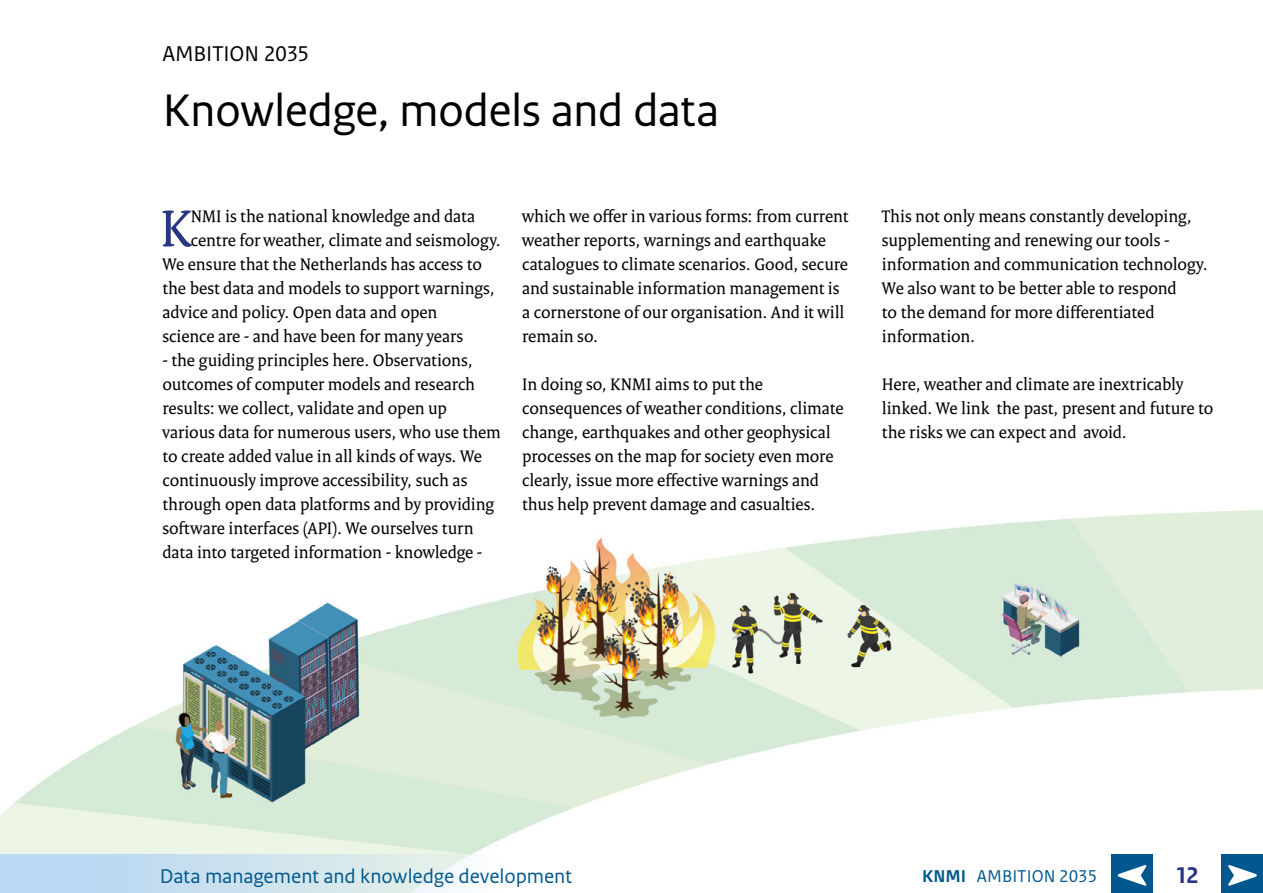
<style>
.page{position:relative;width:1263px;height:893px;background:#fff}
.page>*{position:absolute;margin:0;border:0;box-sizing:border-box;transform-origin:0 0}
.t1{font:55.35px "Rijksoverheid Serif";color:#283583}
.t2{font:48px "Rijksoverheid Sans Text";letter-spacing:-.015em;color:#000}
.t3{font:700 24px "Rijksoverheid Sans Text";color:#283583}
.t4{font:22.5px "Rijksoverheid Sans Text";letter-spacing:-.015em;color:#000}
.t5{font:21px "Rijksoverheid Sans Text";letter-spacing:-.005em;color:#00588e}
.t6{font:18px/24px "Rijksoverheid Serif";letter-spacing:-.005em;color:#000}
.t7{font:18px "Rijksoverheid Sans Text";color:#00588e}
.s1{font-weight:700}
</style>
<div class="page">
<img style="left:0;top:510px;width:1263px;height:344px">
<div style="left:1111px;top:854px;width:42px;height:39px;background:#00588e"></div>
<div style="left:0;top:854px;width:504px;height:39px;background:linear-gradient(to right,#b1d2f0,#f1f7f0)"></div>
<svg style="left:1117px;top:865px;width:30px;height:21px"></svg>
<div style="left:1221px;top:854px;width:42px;height:39px;background:#00588e"></div>
<svg style="left:1228px;top:865px;width:29px;height:21px"></svg>
<p class="t4" style="left:162px;top:40px;width:149px">AMBITION 2035</p>
<h2 class="t2" style="left:162px;top:83px;width:558px">Knowledge, models and data</h2>
<h1 class="t1" style="left:160px;top:195px;width:32px">K</h1>
<p class="t6" style="left:191px;top:204px;width:286px">NMI is the national knowledge and data</p>
<p class="t6" style="left:191px;top:228px;width:311px">centre for weather, climate and seismology.</p>
<p class="t6" style="left:162px;top:252px;width:321px">We ensure that the Netherlands has access to</p>
<p class="t6" style="left:162px;top:276px;width:334px">the best data and models to support warnings,</p>
<p class="t6" style="left:162px;top:300px;width:277px">advice and policy. Open data and open</p>
<p class="t6" style="left:162px;top:324px;width:302px">science are - and have been for many years</p>
<p class="t6" style="left:162px;top:348px;width:340px">- the guiding principles here. Observations, outcomes of computer models and research results: we collect, validate and open up various data for numerous users, who use them to create added value in all kinds of ways. We continuously improve accessibility, such as through open data platforms and by providing software interfaces (API). We ourselves turn data into targeted information - knowledge -</p>
<p class="t6" style="left:522px;top:204px;width:328px">which we offer in various forms: from current weather reports, warnings and earthquake catalogues to climate scenarios. Good, secure and sustainable information management is a cornerstone of our organisation. And it will remain so.</p>
<p class="t6" style="left:522px;top:372px;width:323px">In doing so, KNMI aims to put the consequences of weather conditions, climate change, earthquakes and other geophysical processes on the map for society even more clearly, issue more effective warnings and thus help prevent damage and casualties.</p>
<p class="t6" style="left:882px;top:204px;width:327px">This not only means constantly developing, supplementing and renewing our tools - information and communication technology.<br>We also want to be better able to respond<br>to the demand for more differentiated information.</p>
<p class="t6" style="left:882px;top:372px;width:333px">Here, weather and climate are inextricably linked. We link the past, present and future to the risks we can expect and avoid.</p>
<p class="t5" style="left:160px;top:864px;width:414px">Data management and knowledge development</p>
<p class="t7" style="left:922px;top:866px;width:177px"><span class="s1">KNMI</span> AMBITION 2035</p>
<h3 class="t3" style="left:1175px;top:862px;width:25px">12</h3>
</div>
